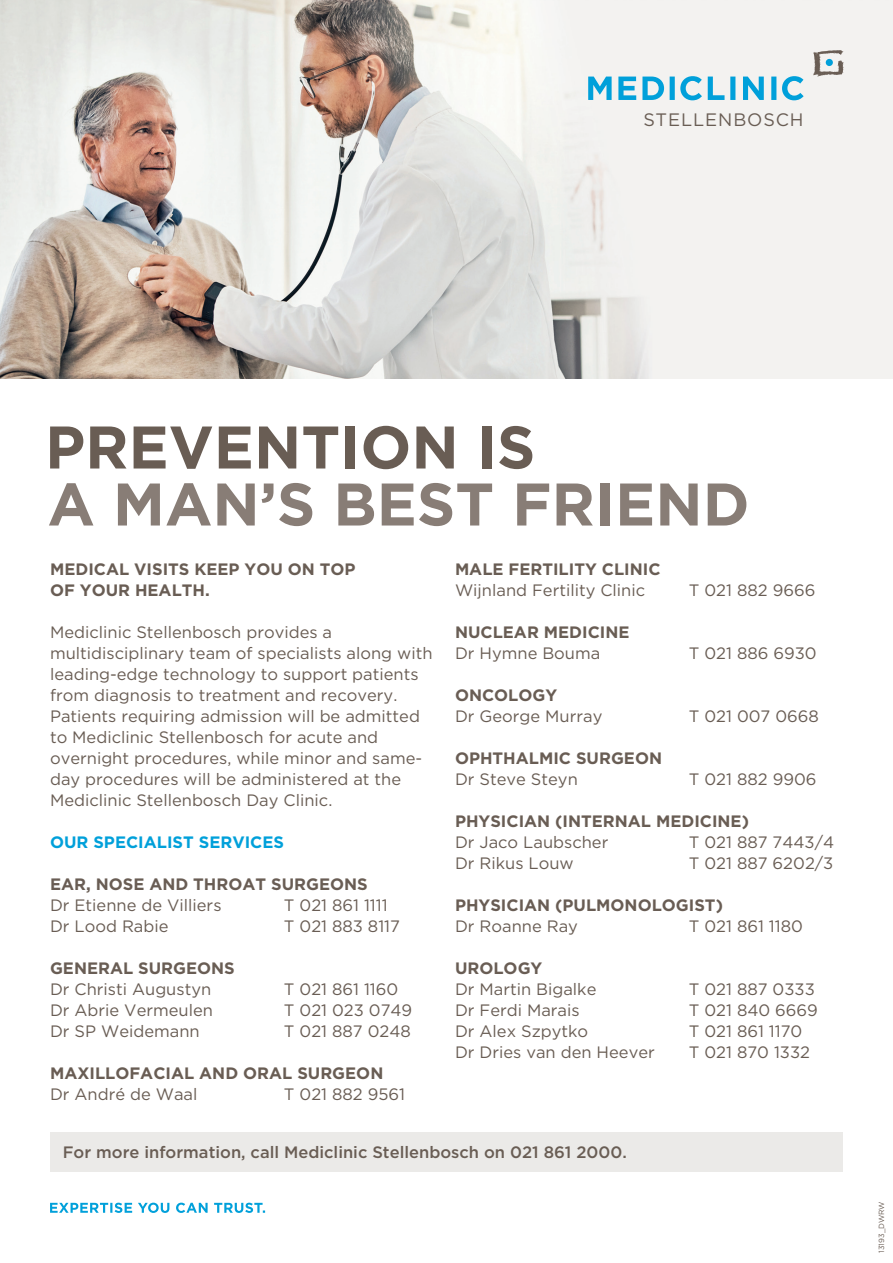
<style>
.page{position:relative;width:893px;height:1263px;background:#fff}
.page>*{position:absolute;margin:0;border:0;box-sizing:border-box;transform-origin:0 0}
.t1{font:700 60px "Gotham";color:#887d76}
.t2{font:700 60px "Gotham";color:#695d54}
.t3{font:18px "Gotham";letter-spacing:.05em;color:#695d54}
.t4{font:16.5px/21px "Gotham";color:#695d54}
.t5{font:700 16.5px/21px "Gotham";color:#695d54}
.t6{font:500 16.5px "Gotham";color:#695d54}
.t7{font:700 16.5px "Gotham";color:#00a0da}
.t8{font:7.5px "Gotham";color:#695d54}
</style>
<div class="page">
<img style="left:0;top:0;width:893px;height:378px">
<svg style="left:813px;top:50px;width:30px;height:27px"></svg>
<svg style="left:588px;top:76px;width:216px;height:24px"></svg>
<div style="left:826px;top:59px;width:7px;height:7px;background:#00a0da;border-radius:50%"></div>
<div style="left:50px;top:1132px;width:793px;height:39px;background:#ebeae8"></div>
<svg style="left:50px;top:1203px;width:215px;height:10px"></svg>
<p class="t3" style="left:643px;top:108px;width:162px">STELLENBOSCH</p>
<h1 class="t2" style="left:45px;top:407px;width:492px">PREVENTION IS</h1>
<h1 class="t1" style="left:47px;top:464px;width:704px">A MAN’S BEST FRIEND</h1>
<p class="t5" style="left:50px;top:558px;width:307px">MEDICAL VISITS KEEP YOU ON TOP<br>OF YOUR HEALTH.</p>
<p class="t4" style="left:50px;top:621px;width:384px">Mediclinic Stellenbosch provides a multidisciplinary team of specialists along with leading-edge technology to support patients from diagnosis to treatment and recovery.<br>Patients requiring admission will be admitted to Mediclinic Stellenbosch for acute and overnight procedures, while minor and same&shy;day procedures will be administered at the Mediclinic Stellenbosch Day Clinic.</p>
<p class="t7" style="left:50px;top:831px;width:235px">OUR SPECIALIST SERVICES</p>
<p class="t5" style="left:50px;top:873px;width:319px">EAR, NOSE AND THROAT SURGEONS</p>
<p class="t4" style="left:50px;top:894px;width:173px">Dr Etienne de Villiers</p>
<p class="t4" style="left:284px;top:894px;width:105px">T 021 861 1111</p>
<p class="t4" style="left:50px;top:915px;width:120px">Dr Lood Rabie</p>
<p class="t4" style="left:284px;top:915px;width:118px">T 021 883 8117</p>
<p class="t5" style="left:50px;top:957px;width:186px">GENERAL SURGEONS</p>
<p class="t4" style="left:50px;top:978px;width:163px">Dr Christi Augustyn</p>
<p class="t4" style="left:284px;top:978px;width:116px">T 021 861 1160</p>
<p class="t4" style="left:50px;top:999px;width:164px">Dr Abrie Vermeulen</p>
<p class="t4" style="left:284px;top:999px;width:130px">T 021 023 0749</p>
<p class="t4" style="left:50px;top:1020px;width:151px">Dr SP Weidemann</p>
<p class="t4" style="left:284px;top:1020px;width:128px">T 021 887 0248</p>
<p class="t5" style="left:50px;top:1062px;width:335px">MAXILLOFACIAL AND ORAL SURGEON</p>
<p class="t4" style="left:50px;top:1083px;width:149px">Dr André de Waal</p>
<p class="t4" style="left:284px;top:1083px;width:123px">T 021 882 9561</p>
<p class="t5" style="left:455px;top:558px;width:207px">MALE FERTILITY CLINIC</p>
<p class="t4" style="left:455px;top:579px;width:192px">Wijnland Fertility Clinic</p>
<p class="t4" style="left:689px;top:579px;width:128px">T 021 882 9666</p>
<p class="t5" style="left:455px;top:621px;width:176px">NUCLEAR MEDICINE</p>
<p class="t4" style="left:455px;top:642px;width:147px">Dr Hymne Bouma</p>
<p class="t4" style="left:689px;top:642px;width:129px">T 021 886 6930</p>
<p class="t5" style="left:455px;top:684px;width:104px">ONCOLOGY</p>
<p class="t4" style="left:455px;top:705px;width:149px">Dr George Murray</p>
<p class="t4" style="left:689px;top:705px;width:132px">T 021 007 0668</p>
<p class="t5" style="left:455px;top:747px;width:209px">OPHTHALMIC SURGEON</p>
<p class="t4" style="left:455px;top:768px;width:124px">Dr Steve Steyn</p>
<p class="t4" style="left:689px;top:768px;width:129px">T 021 882 9906</p>
<p class="t5" style="left:455px;top:810px;width:296px">PHYSICIAN (INTERNAL MEDICINE)</p>
<p class="t4" style="left:455px;top:831px;width:155px">Dr Jaco Laubscher</p>
<p class="t4" style="left:689px;top:831px;width:147px">T 021 887 7443/4</p>
<p class="t4" style="left:455px;top:852px;width:120px">Dr Rikus Louw</p>
<p class="t4" style="left:689px;top:852px;width:146px">T 021 887 6202/3</p>
<p class="t5" style="left:455px;top:894px;width:269px">PHYSICIAN (PULMONOLOGIST)</p>
<p class="t4" style="left:455px;top:915px;width:124px">Dr Roanne Ray</p>
<p class="t4" style="left:689px;top:915px;width:116px">T 021 861 1180</p>
<p class="t5" style="left:455px;top:957px;width:89px">UROLOGY</p>
<p class="t4" style="left:455px;top:978px;width:143px">Dr Martin Bigalke</p>
<p class="t4" style="left:689px;top:978px;width:127px">T 021 887 0333</p>
<p class="t4" style="left:455px;top:999px;width:126px">Dr Ferdi Marais</p>
<p class="t4" style="left:689px;top:999px;width:131px">T 021 840 6669</p>
<p class="t4" style="left:455px;top:1020px;width:135px">Dr Alex Szpytko</p>
<p class="t4" style="left:689px;top:1020px;width:115px">T 021 861 1170</p>
<p class="t4" style="left:455px;top:1041px;width:201px">Dr Dries van den Heever</p>
<p class="t4" style="left:689px;top:1041px;width:123px">T 021 870 1332</p>
<p class="t6" style="left:63px;top:1142px;width:565px">For more information, call Mediclinic Stellenbosch on 021 861 2000.</p>
<p class="t8" style="left:877px;top:1253px;width:53px;rotate:-90deg">13193_DWRW</p>
</div>
